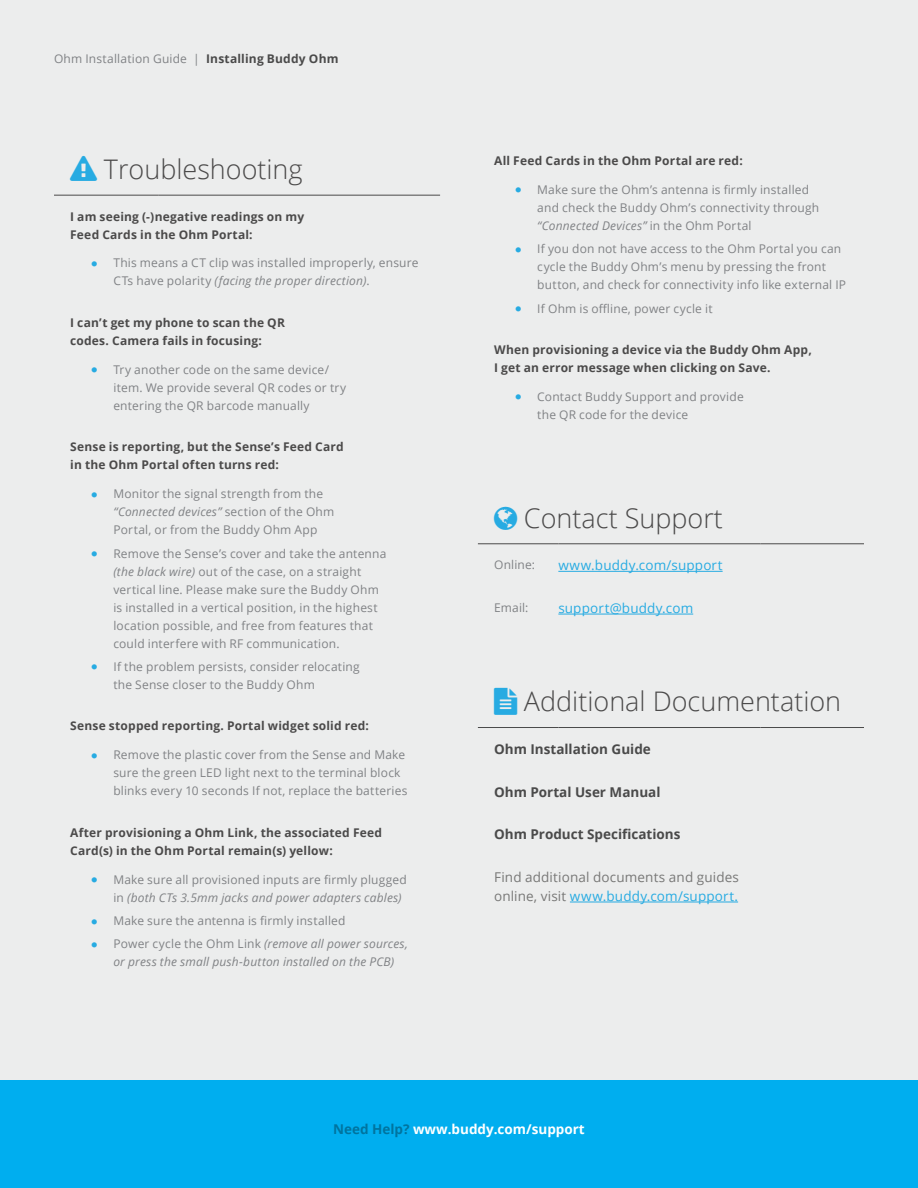
<style>
.page{position:relative;width:918px;height:1188px;background:#eceded}
.page>*{position:absolute;margin:0;border:0;box-sizing:border-box;transform-origin:0 0}
.h2__tight{font:300 27px "Open Sans";color:#4b4a4a}
.BODY__tight{font:13.5px/18.8px "Open Sans";letter-spacing:.01em;color:#787877}
.t1{font:700 13.5px "Open Sans";color:#4a4a4a}
.t2{font:13.5px "Open Sans";letter-spacing:.01em;color:#27abe2}
.t3{font:700 13.5px "Open Sans";color:#fff}
.BODY_TIGHT{font:12px/18px "Open Sans";letter-spacing:.015em;color:#808285}
.BODY_TIGHT-2{font:700 12px/18px "Open Sans";letter-spacing:.015em;color:#4b4a4a}
.t4{font:italic 12px/18px "Open Sans";letter-spacing:.015em;color:#808285}
.s1{font-weight:700;color:#4a4a4a}
.s2{color:#27abe2}
.s3{font-style:italic}
.s4{font-style:normal}
.s5{color:#00749f}
</style>
<div class="page">
<div style="left:0;top:1081px;width:918px;height:107px;background:#00aeef"></div>
<hr style="left:54px;top:195px;width:105px;height:1px;background:#4a4a4a">
<hr style="left:159px;top:195px;width:281px;height:1px;background:#4a4a4a">
<hr style="left:478px;top:543px;width:80px;height:1px;background:#4a4a4a">
<hr style="left:558px;top:543px;width:202px;height:1px;background:#4a4a4a">
<hr style="left:760px;top:543px;width:104px;height:1px;background:#4a4a4a">
<hr style="left:478px;top:727px;width:80px;height:1px;background:#4a4a4a">
<hr style="left:558px;top:727px;width:202px;height:1px;background:#4a4a4a">
<hr style="left:760px;top:727px;width:104px;height:1px;background:#4a4a4a">
<hr style="left:558px;top:571px;width:165px;height:1px;background:#27abe2">
<hr style="left:558px;top:614px;width:135px;height:1px;background:#27abe2">
<hr style="left:570px;top:902px;width:168px;height:1px;background:#27abe2">
<p class="BODY_TIGHT" style="left:54px;top:50px;width:286px">Ohm Installation Guide | <span class="s1">Installing Buddy Ohm</span></p>
<p class="h2__tight" style="left:70px;top:151px;width:234px"><span class="s2">❑</span> Troubleshooting</p>
<p class="BODY_TIGHT-2" style="left:70px;top:207px;width:236px">I am seeing (-)negative readings on my<br>Feed Cards in the Ohm Portal:</p>
<p class="BODY_TIGHT" style="left:113px;top:254px;width:307px">This means a CT clip was installed improperly, ensure<br>CTs have polarity <span class="s3">(facing the proper direction)</span>.</p>
<p class="BODY_TIGHT-2" style="left:70px;top:313px;width:216px">I can’t get my phone to scan the QR codes. Camera fails in focusing:</p>
<p class="BODY_TIGHT" style="left:113px;top:360px;width:234px">Try another code on the same device/ item. We provide several QR codes or try entering the QR barcode manually</p>
<p class="BODY_TIGHT-2" style="left:70px;top:438px;width:275px">Sense is reporting, but the Sense’s Feed Card in the Ohm Portal often turns red:</p>
<p class="BODY_TIGHT" style="left:113px;top:484px;width:222px">Monitor the signal strength from the <span class="s3">“Connected devices”</span> section of the Ohm<br>Portal, or from the Buddy Ohm App</p>
<p class="BODY_TIGHT" style="left:113px;top:544px;width:274px">Remove the Sense’s cover and take the antenna <span class="s3">(the black wire)</span> out of the case, on a straight vertical line. Please make sure the Buddy Ohm is installed in a vertical position, in the highest location possible, and free from features that could interfere with RF communication.</p>
<p class="BODY_TIGHT" style="left:113px;top:657px;width:248px">If the problem persists, consider relocating the Sense closer to the Buddy Ohm</p>
<p class="BODY_TIGHT-2" style="left:70px;top:717px;width:300px">Sense stopped reporting. Portal widget solid red:</p>
<p class="BODY_TIGHT" style="left:113px;top:746px;width:296px">Remove the plastic cover from the Sense and Make sure the green LED light next to the terminal block blinks every 10 seconds If not, replace the batteries</p>
<p class="BODY_TIGHT-2" style="left:70px;top:823px;width:313px">After provisioning a Ohm Link, the associated Feed<br>Card(s) in the Ohm Portal remain(s) yellow:</p>
<p class="BODY_TIGHT" style="left:113px;top:870px;width:295px">Make sure all provisioned inputs are firmly plugged in <span class="s3">(both CTs 3.5mm jacks and power adapters cables)</span></p>
<p class="BODY_TIGHT" style="left:113px;top:911px;width:234px">Make sure the antenna is firmly installed</p>
<p class="t4" style="left:113px;top:935px;width:296px"><span class="s4">Power cycle the Ohm Link</span> (remove all power sources, or press the small push-button installed on the PCB)</p>
<p class="BODY_TIGHT-2" style="left:494px;top:151px;width:250px">All Feed Cards in the Ohm Portal are red:</p>
<p class="BODY_TIGHT" style="left:537px;top:180px;width:284px">Make sure the Ohm’s antenna is firmly installed and check the Buddy Ohm’s connectivity through <span class="s3">“Connected Devices”</span> in the Ohm Portal</p>
<p class="BODY_TIGHT" style="left:537px;top:240px;width:310px">If you don not have access to the Ohm Portal you can cycle the Buddy Ohm’s menu by pressing the front button, and check for connectivity info like external IP</p>
<p class="BODY_TIGHT" style="left:537px;top:299px;width:177px">If Ohm is offline, power cycle it</p>
<p class="BODY_TIGHT-2" style="left:494px;top:341px;width:319px">When provisioning a device via the Buddy Ohm App,<br>I get an error message when clicking on Save.</p>
<p class="BODY_TIGHT" style="left:537px;top:387px;width:208px">Contact Buddy Support and provide the QR code for the device</p>
<p class="h2__tight" style="left:524px;top:499px;width:200px">Contact Support</p>
<p class="BODY_TIGHT" style="left:494px;top:556px;width:43px">Online:</p>
<p class="t2" style="left:558px;top:556px;width:166px">www.buddy.com/support</p>
<p class="BODY_TIGHT" style="left:494px;top:598px;width:36px">Email:</p>
<p class="t2" style="left:558px;top:599px;width:136px">support@buddy.com</p>
<p class="h2__tight" style="left:524px;top:683px;width:319px">Additional Documentation</p>
<p class="t1" style="left:494px;top:740px;width:158px">Ohm Installation Guide</p>
<p class="t1" style="left:494px;top:782px;width:168px">Ohm Portal User Manual</p>
<p class="t1" style="left:494px;top:825px;width:188px">Ohm Product Specifications</p>
<p class="BODY__tight" style="left:494px;top:868px;width:246px">Find additional documents and guides online, visit <span class="s2">www.buddy.com/support.</span></p>
<p class="t3" style="left:333px;top:1120px;width:253px"><span class="s5">Need Help?</span> www.buddy.com/support</p>
</div>
